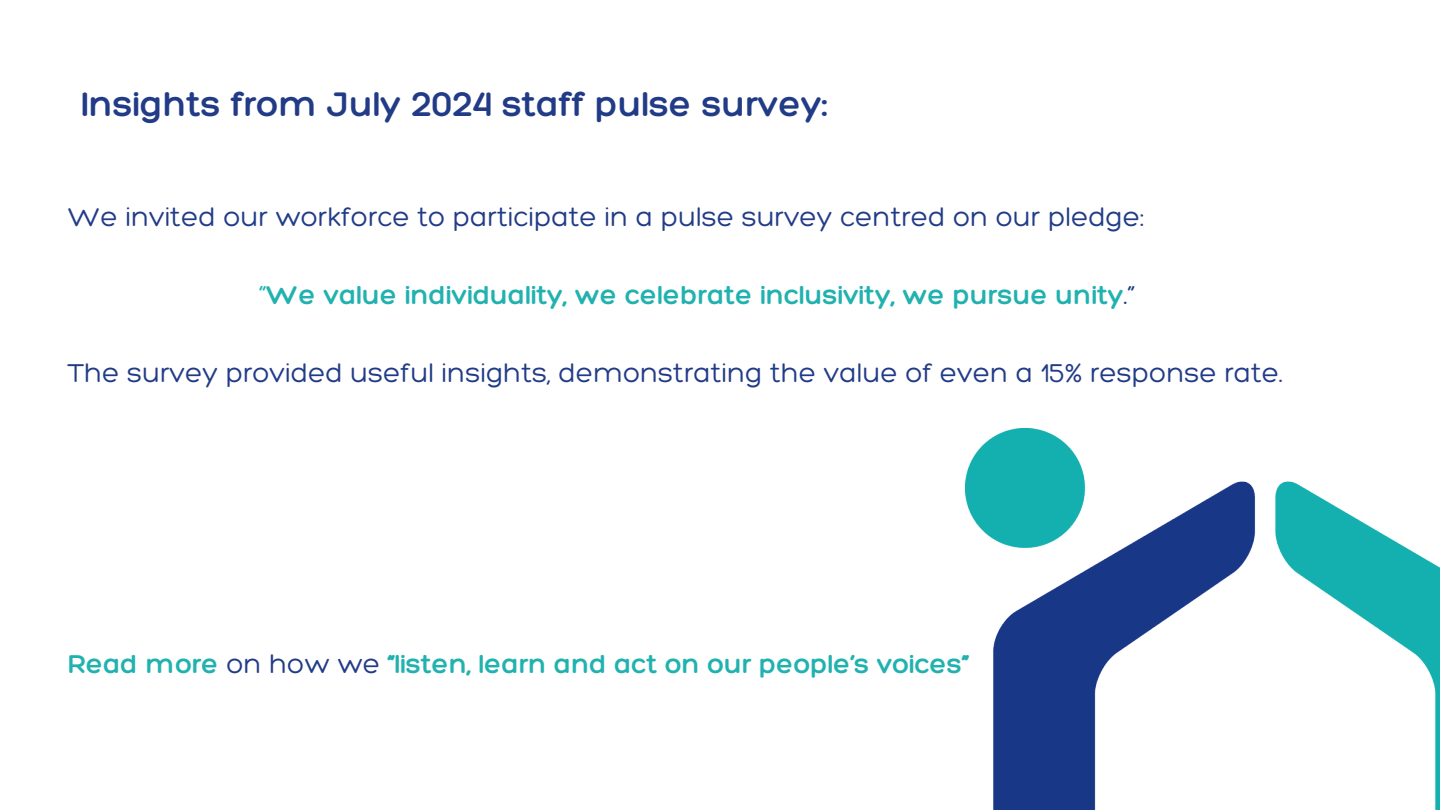
<style>
.page{position:relative;width:1440px;height:810px;background:#fff}
.page>*{position:absolute;margin:0;border:0;box-sizing:border-box;transform-origin:0 0}
.t1{font:300 37px "Hero";color:#213b87}
.t2{font:300 28px "Hero";color:#213b87}
.t3{font:300 28px "Hero";color:#21b2b0}
.s1{font-style:inherit}
.s2{color:#213b87}
</style>
<div class="page">
<img style="left:965px;top:428px;width:475px;height:382px">
<h1 class="t1" style="left:81px;top:80px;width:749px">Insights from July 2024 staff pulse survey:</h1>
<p class="t2" style="left:68px;top:199px;width:1078px">We invited our workforce to participate in a pulse survey centred on our pledge:</p>
<p class="t3" style="left:259px;top:277px;width:877px"><span class="s1">“</span>We value individuality, we celebrate inclusivity, we pursue unity<span class="s2">.”</span></p>
<p class="t2" style="left:68px;top:355px;width:1217px">The survey provided useful insights, demonstrating the value of even a 15% response rate.</p>
<p class="t3" style="left:68px;top:647px;width:903px">Read more <span class="s2">on how we</span> “listen, learn and act on our people’s voices”</p>
</div>
